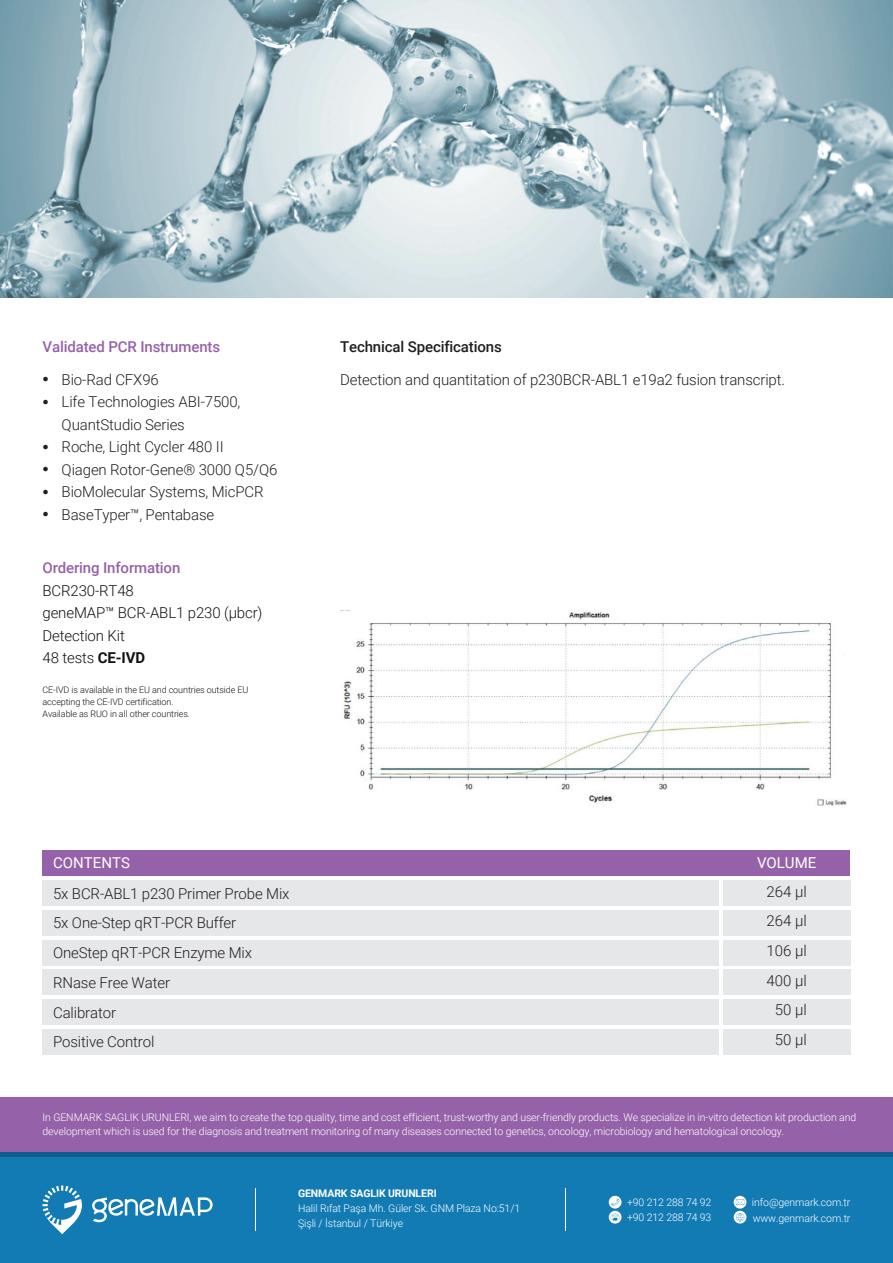
<style>
.page{position:relative;width:893px;height:1263px;background:#fff}
.page>*{position:absolute;margin:0;border:0;box-sizing:border-box;transform-origin:0 0}
.t1{font:300 15px/29.7px "Roboto";letter-spacing:-.01em;color:#231f20}
.t2{font:300 15px/22.5px "Roboto";letter-spacing:-.01em;color:#101315}
.t3{font:500 15px "Roboto";letter-spacing:-.01em;color:#9562a9}
.t4{font:500 15px "Roboto";letter-spacing:-.01em;color:#231f20}
.t5{font:15px "Roboto";color:#fff}
.t6{font:300 10.5px/15px "Roboto";letter-spacing:-.01em;color:#fff}
.t7{font:700 10.5px "Roboto";letter-spacing:-.01em;color:#fff}
.t8{font:10.5px/22.5px "Arial";color:#231f20}
.t9{font:300 9px/12px "Roboto";letter-spacing:-.01em;color:#101315}
.s1{font-weight:700}
</style>
<div class="page">
<img style="left:340px;top:610px;width:507px;height:196px">
<div style="left:43px;top:999px;width:676px;height:26px;background:#e6e7e9"></div>
<div style="left:43px;top:1029px;width:676px;height:25px;background:#e6e7e9"></div>
<div style="left:43px;top:880px;width:676px;height:26px;background:#e6e7e9"></div>
<div style="left:43px;top:910px;width:676px;height:25px;background:#e6e7e9"></div>
<div style="left:43px;top:940px;width:676px;height:25px;background:#e6e7e9"></div>
<div style="left:43px;top:969px;width:676px;height:26px;background:#e6e7e9"></div>
<div style="left:723px;top:999px;width:127px;height:26px;background:#e6e7e9"></div>
<div style="left:723px;top:1029px;width:127px;height:25px;background:#e6e7e9"></div>
<div style="left:723px;top:880px;width:127px;height:26px;background:#e6e7e9"></div>
<div style="left:723px;top:910px;width:127px;height:25px;background:#e6e7e9"></div>
<div style="left:723px;top:940px;width:127px;height:25px;background:#e6e7e9"></div>
<div style="left:723px;top:969px;width:127px;height:26px;background:#e6e7e9"></div>
<div style="left:0;top:1097px;width:893px;height:55px;background:#9562a9"></div>
<div style="left:0;top:1157px;width:893px;height:106px;background:#137bb4"></div>
<div style="left:0;top:1152px;width:893px;height:5px;background:#0b5d8a"></div>
<hr style="left:255px;top:1188px;width:1px;height:43px;background:#fff">
<hr style="left:565px;top:1188px;width:1px;height:43px;background:#fff">
<div style="left:609px;top:1196px;width:12px;height:12px;background:#fff;border-radius:50%"></div>
<svg style="left:611px;top:1198px;width:8px;height:8px"></svg>
<svg style="left:609px;top:1211px;width:12px;height:12px"></svg>
<svg style="left:611px;top:1214px;width:8px;height:7px"></svg>
<svg style="left:734px;top:1196px;width:12px;height:12px"></svg>
<svg style="left:736px;top:1199px;width:8px;height:6px"></svg>
<svg style="left:43px;top:1185px;width:39px;height:49px"></svg>
<svg style="left:92px;top:1197px;width:121px;height:25px"></svg>
<div style="left:43px;top:850px;width:807px;height:26px;background:#9562a9"></div>
<img style="left:0;top:0;width:893px;height:298px">
<svg style="left:734px;top:1211px;width:12px;height:12px"></svg>
<svg style="left:736px;top:1213px;width:8px;height:8px"></svg>
<h1 class="t3" style="left:43px;top:336px;width:179px">Validated PCR Instruments</h1>
<h1 class="t1" style="left:62px;top:367px;width:217px;line-height:22.5px">Bio-Rad CFX96<br>Life Technologies ABI-7500,<br>QuantStudio Series<br>Roche, Light Cycler 480 II<br>Qiagen Rotor-Gene® 3000 Q5/Q6<br>BioMolecular Systems, MicPCR<br>BaseTyper™, Pentabase</h1>
<p class="t8" style="left:43px;top:367px;width:8px">● ●</p>
<p class="t8" style="left:43px;top:435px;width:8px;text-align:justify">● ● ● ●</p>
<h1 class="t3" style="left:43px;top:557px;width:139px">Ordering Information</h1>
<h1 class="t2" style="left:43px;top:579px;width:221px">BCR230-RT48<br>geneMAP™ BCR-ABL1 p230 (μbcr)<br>Detection Kit<br>48 tests <span class="s1">CE-IVD</span></h1>
<p class="t9" style="left:43px;top:683px;width:207px">CE-IVD is available in the EU and countries outside EU accepting the CE-IVD certification.<br>Available as RUO in all other countries.</p>
<h1 class="t4" style="left:340px;top:336px;width:163px">Technical Specifications</h1>
<h1 class="t1" style="left:340px;top:364px;width:446px">Detection and quantitation of p230BCR-ABL1 e19a2 fusion transcript.</h1>
<h1 class="t5" style="left:53px;top:852px;width:78px">CONTENTS</h1>
<h1 class="t1" style="left:53px;top:878px;width:238px">5x BCR-ABL1 p230 Primer Probe Mix<br>5x One-Step qRT-PCR Buffer<br>OneStep qRT-PCR Enzyme Mix<br>RNase Free Water<br>Calibrator<br>Positive Control</h1>
<h1 class="t5" style="left:757px;top:852px;width:61px">VOLUME</h1>
<h1 class="t1" style="left:767px;top:876px;width:42px;text-align:center">264 µl<br>264 µl<br>106 µl<br>400 µl<br>50 µl<br>50 µl</h1>
<p class="t6" style="left:43px;top:1110px;width:815px;line-height:13.5px">In GENMARK SAGLIK URUNLERI, we aim to create the top quality, time and cost efficient, trust-worthy and user-friendly products. We specialize in in-vitro detection kit production and development which is used for the diagnosis and treatment monitoring of many diseases connected to genetics, oncology, microbiology and hematological oncology.</p>
<p class="t7" style="left:298px;top:1186px;width:140px">GENMARK SAGLIK URUNLERI</p>
<p class="t6" style="left:298px;top:1201px;width:224px">Halil Rıfat Paşa Mh. Güler Sk. GNM Plaza No:51/1<br>Şişli / İstanbul / Türkiye</p>
<p class="t6" style="left:627px;top:1194px;width:86px">+90 212 288 74 92 +90 212 288 74 93</p>
<p class="t6" style="left:752px;top:1193px;width:100px;line-height:16.4px">info@genmark.com.tr www.genmark.com.tr</p>
</div>
